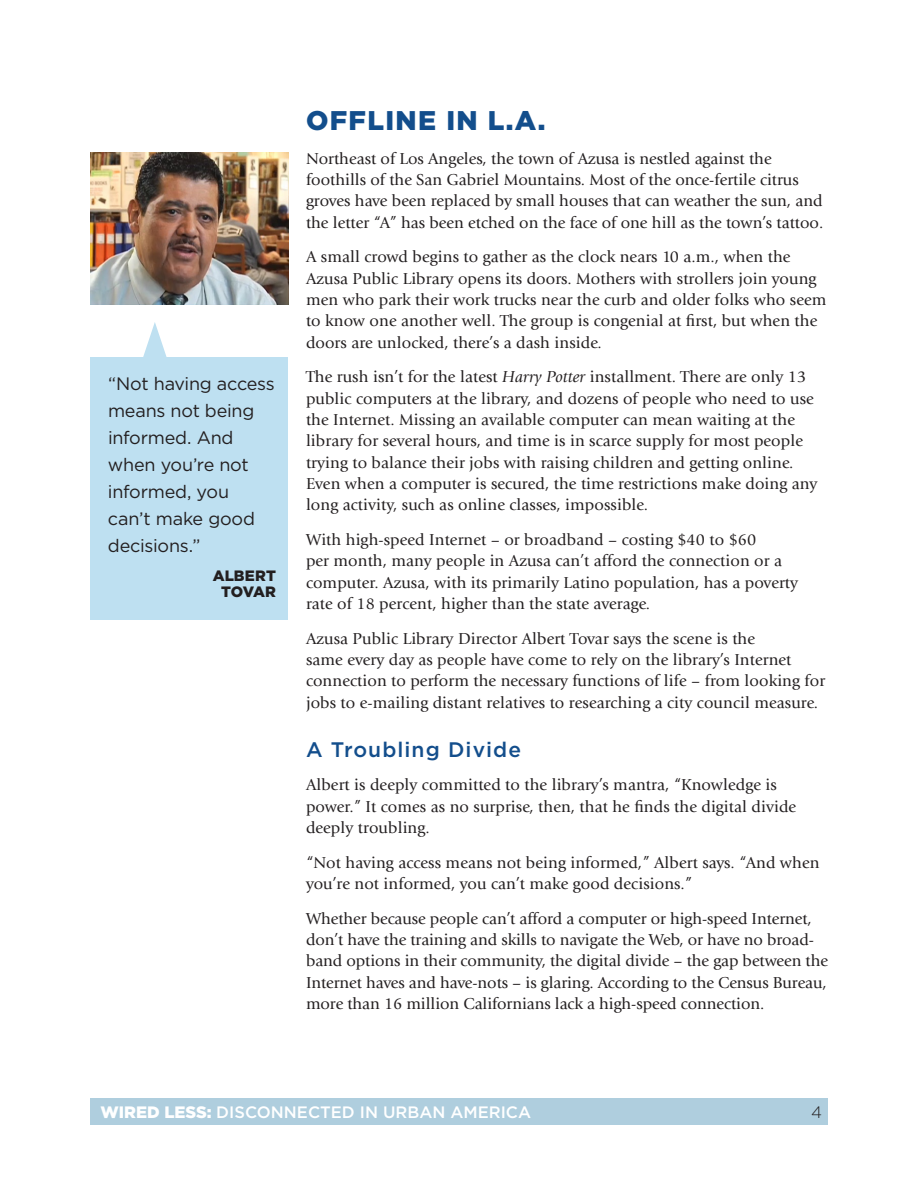
<style>
.page{position:relative;width:918px;height:1188px;background:#fff}
.page>*{position:absolute;margin:0;border:0;box-sizing:border-box;transform-origin:0 0}
.t1{font:900 27px "Gotham";letter-spacing:.05em;color:#134e8c}
.t2{font:500 21px "Gotham";color:#134e8c}
.t3{font:18px/27px "Gotham";letter-spacing:-.015em;color:#231f20}
.t4{font:16.5px/21.3px "Giovanni Std";letter-spacing:.005em;color:#231f20}
.t5{font:500 16.5px "Gotham";color:#fff}
.t6{font:300 16.5px "Gotham";color:#231f20}
.t7{font:900 15px/16.5px "Gotham";color:#231f20;text-align:center}
.s1{font-style:italic}
.s2{font-weight:900}
</style>
<div class="page">
<div style="left:90px;top:1098px;width:738px;height:27px;background:#afcede"></div>
<img style="left:90px;top:153px;width:198px;height:151px">
<div style="left:90px;top:357px;width:198px;height:263px;background:#bee0f1"></div>
<svg style="left:143px;top:322px;width:24px;height:35px"></svg>
<p class="t3" style="left:108px;top:370px;width:168px">“N ot having access means not being informed. And when you’re not informed, you can’t make good decisions.”</p>
<p class="t7" style="left:213px;top:567px;width:65px">ALBERT<br>TOVAR</p>
<h1 class="t1" style="left:306px;top:105px;width:241px">OFFLINE IN L.A.</h1>
<p class="t4" style="left:306px;top:148px;width:519px">Northeast of Los Angeles, the town of Azusa is nestled against the foothills of the San Gabriel Mountains. Most of the once-fertile citrus groves have been replaced by small houses that can weather the sun, and the letter “A” has been etched on the face of one hill as the town’s tattoo.</p>
<p class="t4" style="left:306px;top:246px;width:522px">A small crowd begins to gather as the clock nears 10 a.m., when the Azusa Public Library opens its doors. Mothers with strollers join young men who park their work trucks near the curb and older folks who seem to know one another well. The group is congenial at first, but when the doors are unlocked, there’s a dash inside.</p>
<p class="t4" style="left:306px;top:366px;width:513px">The rush isn’t for the latest <span class="s1">Harry Potter</span> installment. There are only 13 public computers at the library, and dozens of people who need to use the Internet. Missing an available computer can mean waiting at the library for several hours, and time is in scarce supply for most people trying to balance their jobs with raising children and getting online.<br>Even when a computer is secured, the time restrictions make doing any long activity, such as online classes, impossible.</p>
<p class="t4" style="left:306px;top:529px;width:494px">With high-speed Internet – or broadband – costing $40 to $60<br>per month, many people in Azusa can’t afford the connection or a computer. Azusa, with its primarily Latino population, has a poverty rate of 18 percent, higher than the state average.</p>
<p class="t4" style="left:306px;top:628px;width:521px">Azusa Public Library Director Albert Tovar says the scene is the<br>same every day as people have come to rely on the library’s Internet connection to perform the necessary functions of life – from looking for jobs to e-mailing distant relatives to researching a city council measure.</p>
<p class="t2" style="left:306px;top:738px;width:217px">A TROUBLING DIVIDE</p>
<p class="t4" style="left:306px;top:774px;width:492px">Albert is deeply committed to the library’s mantra, “Knowledge is power.” It comes as no surprise, then, that he finds the digital divide deeply troubling.</p>
<p class="t4" style="left:306px;top:852px;width:515px">“Not having access means not being informed,” Albert says. “And when you’re not informed, you can’t make good decisions.”</p>
<p class="t4" style="left:306px;top:908px;width:524px">Whether because people can’t afford a computer or high-speed Internet, don’t have the training and skills to navigate the Web, or have no broad&shy;band options in their community, the digital divide – the gap between the Internet haves and have-nots – is glaring. According to the Census Bureau, more than 16 million Californians lack a high-speed connection.</p>
<p class="t5" style="left:100px;top:1103px;width:432px"><span class="s2">WIRED LESS:</span> DISCONNECTED IN URBAN AMERICA</p>
<p class="t6" style="left:811px;top:1103px;width:12px">4</p>
</div>
